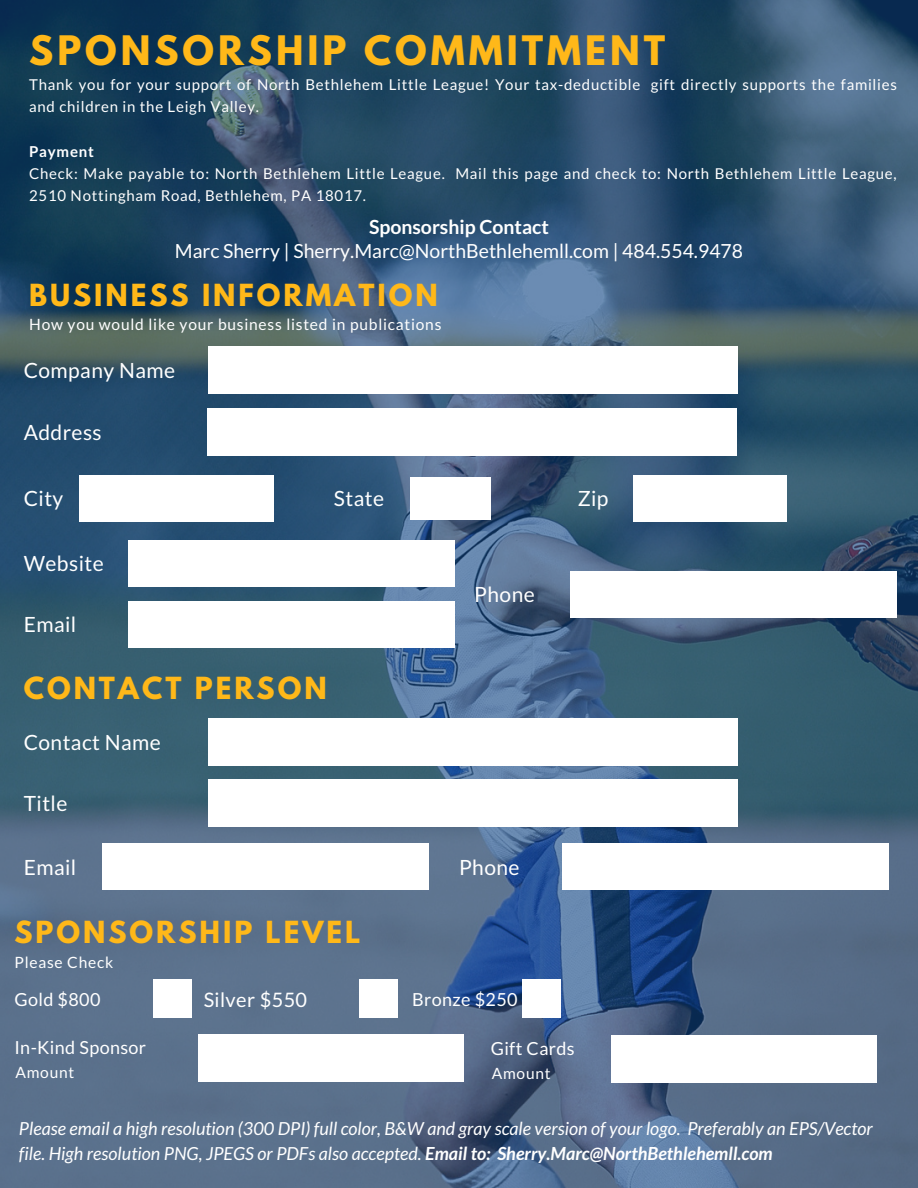
<style>
.page{position:relative;width:918px;height:1188px;background:#fff}
.page>*{position:absolute;margin:0;border:0;box-sizing:border-box;transform-origin:0 0}
.t1{font:700 36px "League Spartan";letter-spacing:.11em;color:#ffb819}
.t2{font:700 27px "League Spartan";letter-spacing:.11em;color:#ffb819}
.t3{font:21px "Lato";letter-spacing:.02em;color:#fff}
.t4{font:19.95px "Lato";letter-spacing:.02em;color:#fff}
.t5{font:19.5px "Lato";color:#fff}
.t6{font:700 19.5px "Lato";color:#fff}
.t7{font:italic 18px/24.8px "Lato";color:#fff}
.t8{font:18px "Lato";letter-spacing:.02em;color:#fff}
.t9{font:15.6px "Lato";letter-spacing:.05em;color:#fff}
.t10{font:15px/22.4px "Lato";letter-spacing:.05em;color:#fff}
.t11{font:700 15px "Lato";letter-spacing:.05em;color:#fff}
.s1{font-weight:700}
</style>
<div class="page">
<img style="left:0;top:0;width:918px;height:1188px">
<div style="left:208px;top:346px;width:530px;height:47px;background:#fff"></div>
<div style="left:207px;top:409px;width:530px;height:47px;background:#fff"></div>
<div style="left:79px;top:475px;width:195px;height:46px;background:#fff"></div>
<div style="left:410px;top:477px;width:81px;height:42px;background:#fff"></div>
<div style="left:634px;top:475px;width:153px;height:46px;background:#fff"></div>
<div style="left:562px;top:843px;width:327px;height:47px;background:#fff"></div>
<div style="left:102px;top:843px;width:327px;height:47px;background:#fff"></div>
<div style="left:128px;top:540px;width:327px;height:47px;background:#fff"></div>
<div style="left:208px;top:718px;width:530px;height:47px;background:#fff"></div>
<div style="left:208px;top:779px;width:530px;height:48px;background:#fff"></div>
<div style="left:153px;top:980px;width:39px;height:38px;background:#fff"></div>
<div style="left:359px;top:980px;width:38px;height:38px;background:#fff"></div>
<div style="left:522px;top:980px;width:39px;height:38px;background:#fff"></div>
<div style="left:128px;top:601px;width:327px;height:47px;background:#fff"></div>
<div style="left:570px;top:571px;width:327px;height:47px;background:#fff"></div>
<div style="left:199px;top:1035px;width:265px;height:47px;background:#fff"></div>
<div style="left:612px;top:1036px;width:265px;height:47px;background:#fff"></div>
<h1 class="t1" style="left:29px;top:32px;width:638px">SPONSORSHIP COMMITMENT</h1>
<p class="t10" style="left:29px;top:73px;width:869px">Thank you for your support of North Bethlehem Little League! Your tax-deductible gift directly supports the families and children in the Leigh Valley.</p>
<p class="t11" style="left:29px;top:142px;width:66px">Payment</p>
<p class="t10" style="left:29px;top:162px;width:869px">Check: Make payable to: North Bethlehem Little League. Mail this page and check to: North Bethlehem Little League,<br>2510 Nottingham Road, Bethlehem, PA 18017.</p>
<h3 class="t6" style="left:369px;top:215px;width:182px">Sponsorship Contact</h3>
<h3 class="t5" style="left:175px;top:239px;width:570px">Marc Sherry | Sherry.Marc@NorthBethlehemll.com | 484.554.9478</h3>
<h2 class="t2" style="left:29px;top:281px;width:410px">BUSINESS INFORMATION</h2>
<p class="t9" style="left:29px;top:315px;width:414px">How you would like your business listed in publications</p>
<h3 class="t3" style="left:24px;top:357px;width:153px">Company Name</h3>
<h3 class="t3" style="left:24px;top:420px;width:79px">Address</h3>
<h3 class="t3" style="left:24px;top:485px;width:41px">City</h3>
<h3 class="t3" style="left:334px;top:485px;width:52px">State</h3>
<h3 class="t3" style="left:578px;top:485px;width:32px">Zip</h3>
<h3 class="t3" style="left:24px;top:551px;width:81px">Website</h3>
<h3 class="t3" style="left:24px;top:612px;width:54px">Email</h3>
<h2 class="t2" style="left:24px;top:674px;width:304px">CONTACT PERSON</h2>
<h3 class="t3" style="left:24px;top:729px;width:139px">Contact Name</h3>
<h3 class="t3" style="left:24px;top:790px;width:45px">Title</h3>
<h3 class="t3" style="left:474px;top:581px;width:62px">Phone</h3>
<h3 class="t3" style="left:24px;top:854px;width:54px">Email</h3>
<h3 class="t3" style="left:459px;top:854px;width:62px">Phone</h3>
<h2 class="t2" style="left:14px;top:919px;width:348px">SPONSORSHIP LEVEL</h2>
<p class="t9" style="left:14px;top:952px;width:100px">Please Check</p>
<p class="t8" style="left:14px;top:988px;width:87px">Gold $800</p>
<h3 class="t4" style="left:204px;top:987px;width:105px">Silver $550</h3>
<p class="t8" style="left:412px;top:988px;width:107px">Bronze $250</p>
<p class="t8" style="left:14px;top:1036px;width:133px">In-Kind Sponsor</p>
<p class="t9" style="left:15px;top:1062px;width:60px">Amount</p>
<p class="t8" style="left:491px;top:1037px;width:85px">Gift Cards</p>
<p class="t9" style="left:492px;top:1064px;width:60px">Amount</p>
<p class="t7" style="left:19px;top:1116px;width:855px">Please email a high resolution (300 DPI) full color, B&amp;W and gray scale version of your logo. Preferably an EPS/Vector file. High resolution PNG, JPEGS or PDFs also accepted. <span class="s1">Email to: Sherry.Marc@NorthBethlehemll.com</span></p>
</div>
